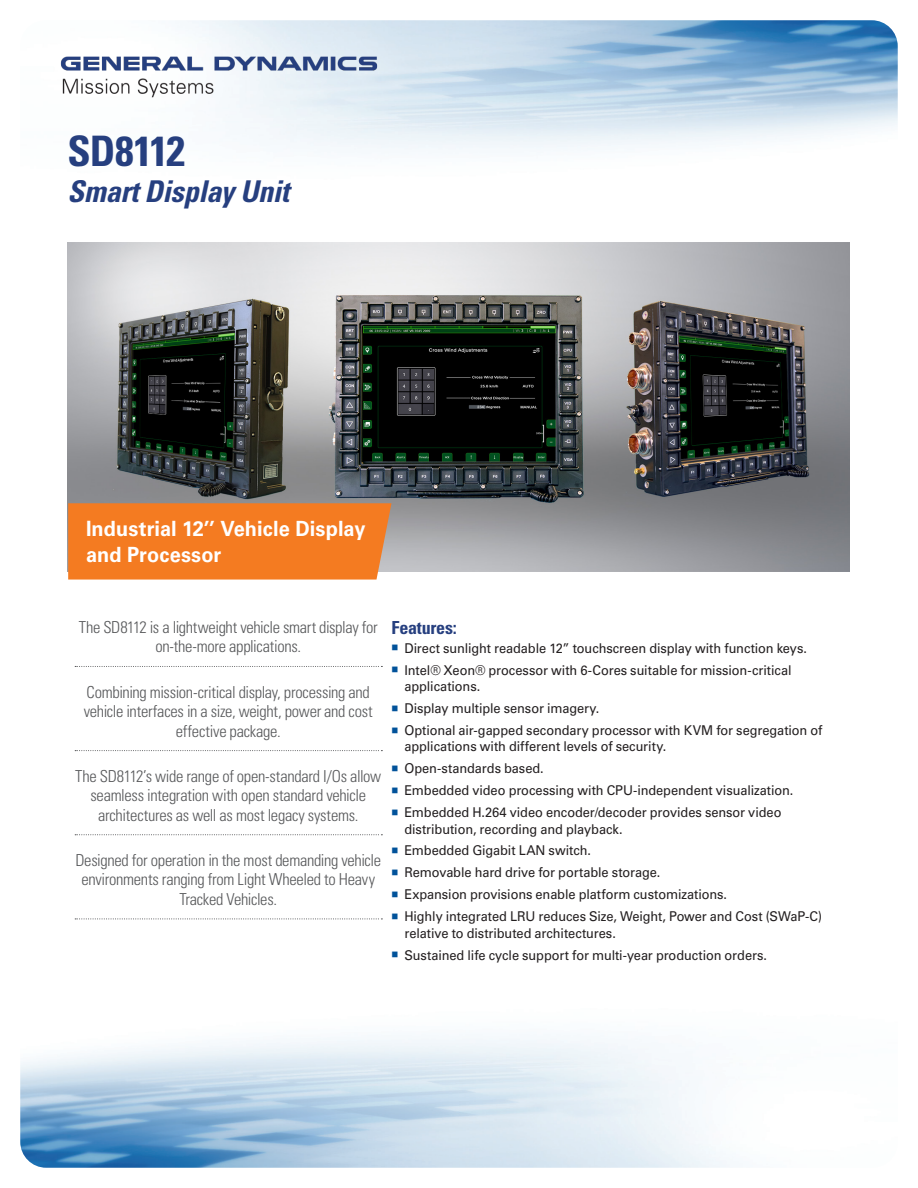
<style>
.page{position:relative;width:918px;height:1188px;background:#fff}
.page>*{position:absolute;margin:0;border:0;box-sizing:border-box;transform-origin:0 0}
.Front-Title{font:700 condensed 42px "Univers LT Std";letter-spacing:-.025em;color:#263f7f}
.Front_Subtitle{font:italic 700 condensed 30px "Univers LT Std";letter-spacing:-.01em;color:#263f7f}
.Front-Key_Message_Su{font:700 21px/25.2px "Univers LT Std";letter-spacing:.005em;color:#fff;scale:.95 1}
.Front_Subhead{font:700 condensed 18px "Univers LT Std";letter-spacing:-.01em;color:#263f7f}
.Front_Key_Message{font:300 condensed 16.5px/19.5px "Univers LT Std";letter-spacing:-.02em;color:#57585a;text-align:center}
.t1{font:13.5px/16.5px "Univers LT Std";letter-spacing:-.005em;color:#231f20;scale:.95 1}
.s1{color:#01529a}
</style>
<div class="page">
<img style="left:20px;top:20px;width:878px;height:1148px">
<img style="left:58px;top:54px;width:324px;height:45px">
<img style="left:68px;top:242px;width:782px;height:330px">
<svg style="left:75px;top:666px;width:307px;height:1px"></svg>
<svg style="left:75px;top:750px;width:307px;height:1px"></svg>
<svg style="left:75px;top:834px;width:307px;height:1px"></svg>
<svg style="left:75px;top:918px;width:307px;height:1px"></svg>
<div style="left:68px;top:503px;width:323px;height:77px;background:#f47b21"></div>
<p class="Front-Title" style="left:68px;top:125px;width:119px">SD8112</p>
<p class="Front_Subtitle" style="left:68px;top:173px;width:223px">Smart Display Unit</p>
<p class="Front-Key_Message_Su" style="left:86px;top:517px;width:296px">Industrial 12’’ Vehicle Display and Processor</p>
<p class="Front_Key_Message" style="left:79px;top:617px;width:301px">The SD8112 is a lightweight vehicle smart display for on-the-more applications.</p>
<p class="Front_Key_Message" style="left:84px;top:682px;width:291px">Combining mission-critical display, processing and vehicle interfaces in a size, weight, power and cost effective package.</p>
<p class="Front_Key_Message" style="left:75px;top:766px;width:308px">The SD8112’s wide range of open-standard I/Os allow seamless integration with open standard vehicle architectures as well as most legacy systems.</p>
<p class="Front_Key_Message" style="left:75px;top:850px;width:307px">Designed for operation in the most demanding vehicle environments ranging from Light Wheeled to Heavy<br>Tracked Vehicles.</p>
<p class="Front_Subhead" style="left:392px;top:617px;width:67px">Features:</p>
<p class="t1" style="left:392px;top:640px;width:439px"><span class="s1">■</span> Direct sunlight readable 12” touchscreen display with function keys.</p>
<p class="t1" style="left:404px;top:662px;width:409px;text-indent:-13px"><span class="s1">■</span> Intel® Xeon® processor with 6-Cores suitable for mission-critical applications.</p>
<p class="t1" style="left:392px;top:700px;width:220px"><span class="s1">■</span> Display multiple sensor imagery.</p>
<p class="t1" style="left:404px;top:722px;width:441px;text-indent:-13px"><span class="s1">■</span> Optional air-gapped secondary processor with KVM for segregation of applications with different levels of security.</p>
<p class="t1" style="left:392px;top:760px;width:162px"><span class="s1">■</span> Open-standards based.</p>
<p class="t1" style="left:392px;top:782px;width:425px"><span class="s1">■</span> Embedded video processing with CPU-independent visualization.</p>
<p class="t1" style="left:404px;top:804px;width:398px;text-indent:-13px"><span class="s1">■</span> Embedded H.264 video encoder/decoder provides sensor video distribution, recording and playback.</p>
<p class="t1" style="left:392px;top:843px;width:212px"><span class="s1">■</span> Embedded Gigabit LAN switch.</p>
<p class="t1" style="left:392px;top:864px;width:285px"><span class="s1">■</span> Removable hard drive for portable storage.</p>
<p class="t1" style="left:392px;top:886px;width:355px"><span class="s1">■</span> Expansion provisions enable platform customizations.</p>
<p class="t1" style="left:404px;top:908px;width:441px;text-indent:-13px"><span class="s1">■</span> Highly integrated LRU reduces Size, Weight, Power and Cost (SWaP-C) relative to distributed architectures.</p>
<p class="t1" style="left:392px;top:947px;width:397px"><span class="s1">■</span> Sustained life cycle support for multi-year production orders.</p>
</div>
